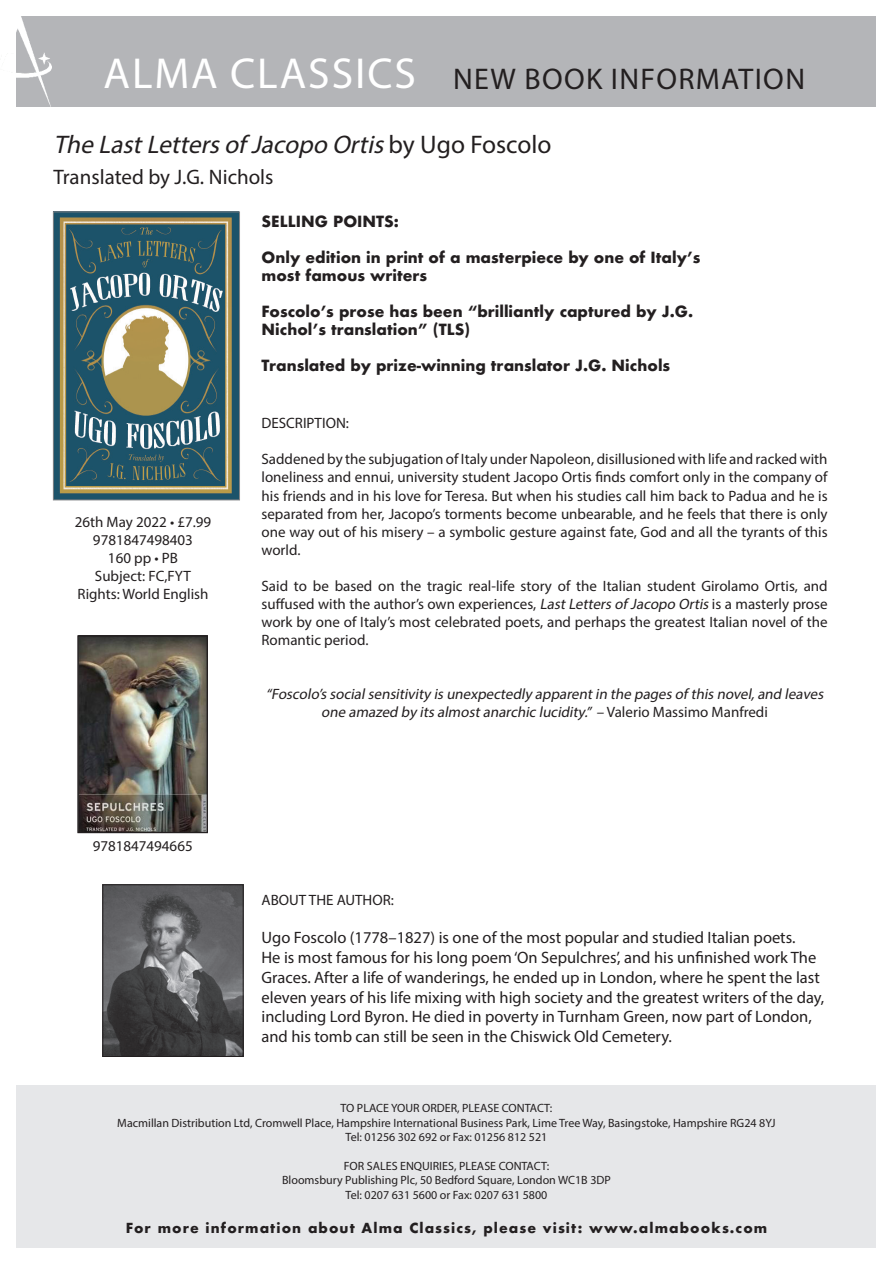
<style>
.page{position:relative;width:893px;height:1263px;background:#fff}
.page>*{position:absolute;margin:0;border:0;box-sizing:border-box;transform-origin:0 0}
.t1{font:43.5px "Myriad Pro";letter-spacing:.045em;color:#fff}
.t2{font:30px "Myriad Pro";letter-spacing:.045em;color:#231f20}
.t3{font:italic 25.5px "Myriad Pro";color:#231f20}
.t4{font:21px "Myriad Pro";color:#231f20}
.t5{font:16.5px/19.8px "Myriad Pro";color:#231f20}
.t6{font:15px/18px "Myriad Pro";color:#231f20;text-align:justify}
.t7{font:700 15px/18px "Futura";color:#231f20}
.t8{font:italic 15px/18px "Myriad Pro";color:#231f20;text-align:center}
.t9{font:700 13.5px "Futura";letter-spacing:.08em;color:#231f20}
.t10{font:12px "Myriad Pro";color:#231f20}
.s1{font-style:normal}
.s2{font-style:italic}
</style>
<div class="page">
<div style="left:16px;top:16px;width:860px;height:91px;background:#b4b5b8"></div>
<img style="left:16px;top:16px;width:36px;height:91px">
<div style="left:16px;top:1085px;width:860px;height:163px;background:#e6e7e9"></div>
<img style="left:55px;top:214px;width:183px;height:284px">
<div style="left:53px;top:212px;width:187px;height:288px;border:1px solid #808285"></div>
<img style="left:105px;top:886px;width:136px;height:169px">
<div style="left:103px;top:884px;width:140px;height:173px;border:1px solid #231f20"></div>
<img style="left:78px;top:636px;width:130px;height:197px">
<div style="left:78px;top:636px;width:129px;height:196px;border:1px solid #231f20"></div>
<p class="t1" style="left:104px;top:47px;width:314px">ALMA CLASSICS</p>
<p class="t2" style="left:453px;top:60px;width:353px">NEW BOOK INFORMATION</p>
<p class="t3" style="left:53px;top:129px;width:500px">The LastLettersofJacopo Ortis<span class="s1">b y U g o F o s c o l o</span></p>
<p class="t4" style="left:53px;top:164px;width:222px">Translated by J.G. Nichols</p>
<p class="t6" style="left:75px;top:513px;width:138px">26th May 2022 • £7.99</p>
<p class="t6" style="left:93px;top:531px;width:102px">9781847498403</p>
<p class="t6" style="left:108px;top:549px;width:72px">160 pp • PB</p>
<p class="t6" style="left:95px;top:567px;width:98px">Subject: FC,FYT</p>
<p class="t6" style="left:77px;top:585px;width:133px">Rights: World English</p>
<p class="t6" style="left:93px;top:837px;width:102px">9781847494665</p>
<p class="t7" style="left:261px;top:212px;width:139px">SELLING POINTS:</p>
<p class="t7" style="left:261px;top:248px;width:440px">Only edition in print of a masterpiece by one of Italy’s most famous writers</p>
<p class="t7" style="left:261px;top:302px;width:433px">Foscolo’s prose has been “brilliantly captured by J.G.<br>Nichol’s translation” (TLS)</p>
<p class="t7" style="left:261px;top:356px;width:410px">Translated by prize-winning translator J.G. Nichols</p>
<p class="t6" style="left:261px;top:414px;width:89px">DESCRIPTION:</p>
<p class="t6" style="left:261px;top:450px;width:568px">Saddened by the subjugation of Italy under Napoleon, disillusioned with life and racked with loneliness and ennui, university student Jacopo Ortis finds comfort only in the company of his friends and in his love for Teresa. But when his studies call him back to Padua and he is separated from her, Jacopo’s torments become unbearable, and he feels that there is only one way out of his misery – a symbolic gesture against fate, God and all the tyrants of this world.</p>
<p class="t6" style="left:261px;top:576px;width:568px">Said to be based on the tragic real-life story of the Italian student Girolamo Ortis, and suffused with the author’s own experiences, <span class="s2">LastLetters of Jacopo Ortis</span> is a masterly prose work by one of Italy’s most celebrated poets, and perhaps the greatest Italian novel of the Romantic period.</p>
<p class="t8" style="left:266px;top:684px;width:562px">“Foscolo’s socialsensitivity is unexpectedly apparentin the pages of this novel,and leaves one amazed by its almostanarchic lucidity.” – <span class="s1">Va l e r i o M a s s i m o M a n fre d i</span></p>
<p class="t6" style="left:261px;top:891px;width:134px">ABOUT THE AUTHOR:</p>
<p class="t5" style="left:261px;top:927px;width:564px">Ugo Foscolo (1778–1827) is one of the most popular and studied Italian poets.<br>He is most famous for his long poem ‘On Sepulchres’, and his unfinished work The Graces. After a life of wanderings, he ended up in London, where he spent the last eleven years of his life mixing with high society and the greatest writers of the day, including Lord Byron. He died in poverty in Turnham Green, now part of London, and his tomb can still be seen in the Chiswick Old Cemetery.</p>
<p class="t10" style="left:341px;top:1101px;width:213px">TO PLACE YOUR ORDER, PLEASE CONTACT:</p>
<p class="t10" style="left:117px;top:1115px;width:660px">Macmillan Distribution Ltd, Cromwell Place, Hampshire International Business Park, Lime Tree Way, Basingstoke, Hampshire RG24 8YJ</p>
<p class="t10" style="left:346px;top:1129px;width:203px">Tel: 01256 302 692 or Fax: 01256 812 521</p>
<p class="t10" style="left:344px;top:1158px;width:207px">FOR SALES ENQUIRIES, PLEASE CONTACT:</p>
<p class="t10" style="left:282px;top:1173px;width:330px">Bloomsbury Publishing Plc, 50 Bedford Square, London WC1B 3DP</p>
<p class="t10" style="left:346px;top:1187px;width:203px">Tel: 0207 631 5600 or Fax: 0207 631 5800</p>
<p class="t9" style="left:126px;top:1218px;width:643px">For more information about Alma Classics, please visit: www.almabooks.com</p>
</div>
